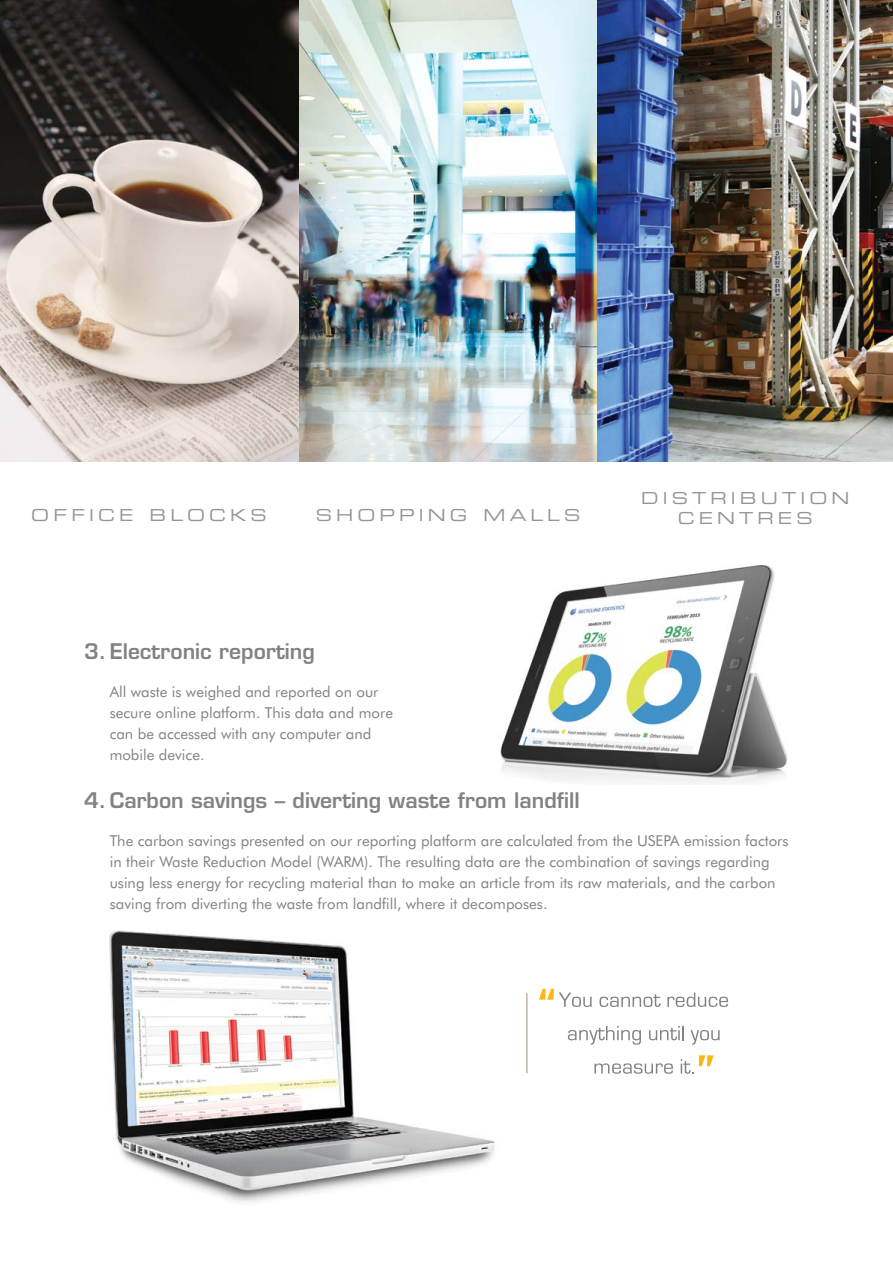
<style>
.page{position:relative;width:893px;height:1263px;background:#fff}
.page>*{position:absolute;margin:0;border:0;box-sizing:border-box;transform-origin:0 0}
.t1{font:600 21px "Eurostile";color:#808285}
.t2{font:16.5px/19.8px "Eurostile Extended Two";letter-spacing:.25em;color:#939598;text-align:center}
.t3{font:15px/21px "Futura BT";color:#808285}
</style>
<div class="page">
<img style="left:0;top:0;width:893px;height:461px">
<img style="left:109px;top:930px;width:386px;height:272px">
<svg style="left:594px;top:1063px;width:79px;height:11px"></svg>
<svg style="left:681px;top:1059px;width:12px;height:15px"></svg>
<svg style="left:568px;top:1026px;width:73px;height:19px"></svg>
<svg style="left:649px;top:1026px;width:35px;height:14px"></svg>
<svg style="left:690px;top:1030px;width:30px;height:15px"></svg>
<svg style="left:599px;top:994px;width:62px;height:13px"></svg>
<svg style="left:667px;top:992px;width:61px;height:15px"></svg>
<svg style="left:539px;top:989px;width:53px;height:18px"></svg>
<svg style="left:699px;top:1055px;width:15px;height:11px"></svg>
<hr style="left:526px;top:993px;width:2px;height:80px;background:#b9ae9c">
<img style="left:500px;top:565px;width:288px;height:219px">
<p class="t2" style="left:31px;top:505px;width:237px">OFFICE BLOCKS</p>
<p class="t2" style="left:316px;top:505px;width:266px">SHOPPING MALLS</p>
<p class="t2" style="left:641px;top:488px;width:210px">DISTRIBUTION<br>CENTRES</p>
<h1 class="t1" style="left:84px;top:638px;width:232px">3. Electronic reporting</h1>
<p class="t3" style="left:110px;top:681px;width:285px">All waste is weighed and reported on our secure online platform. This data and more can be accessed with any computer and mobile device.</p>
<h1 class="t1" style="left:84px;top:787px;width:497px">4. Carbon savings – diverting waste from landfill</h1>
<p class="t3" style="left:110px;top:830px;width:680px">The carbon savings presented on our reporting platform are calculated from the USEPA emission factors in their Waste Reduction Model (WARM). The resulting data are the combination of savings regarding using less energy for recycling material than to make an article from its raw materials, and the carbon saving from diverting the waste from landfill, where it decomposes.</p>
</div>
